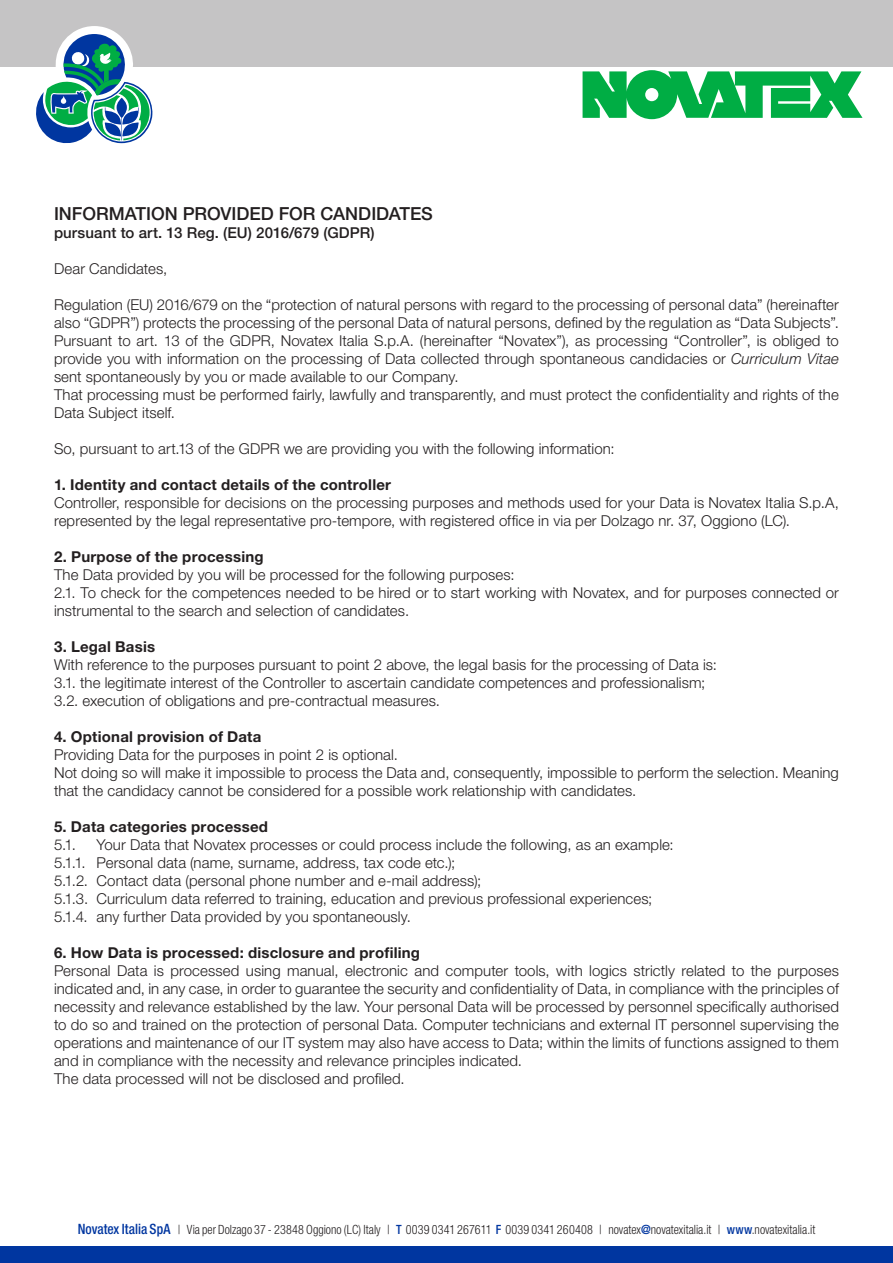
<style>
.page{position:relative;width:893px;height:1263px;background:#fff}
.page>*{position:absolute;margin:0;border:0;box-sizing:border-box;transform-origin:0 0}
.t1{font:500 18px "Helvetica Neue LT Std";color:#231f20}
.t2{font:300 15px/18px "Helvetica Neue LT Std";letter-spacing:.005em;color:#231f20}
.t3{font:700 15px "Helvetica Neue LT Std";letter-spacing:.015em;color:#231f20}
.t4{font:500 15px "Helvetica Neue LT Std";letter-spacing:.005em;color:#231f20}
.t5{font:300 condensed 12.75px "Helvetica Neue LT Std";letter-spacing:.005em;color:#231f20;scale:.95 1}
.s1{font-style:italic}
.s2{font-weight:500;font-size:14.25px;color:#0036a0}
.s3{font-weight:500;color:#0036a0}
</style>
<div class="page">
<div style="left:0;top:0;width:893px;height:66px;background:#c5c4c5"></div>
<svg style="left:26px;top:26px;width:135px;height:118px"></svg>
<div style="left:0;top:1247px;width:893px;height:16px;background:#0036a0"></div>
<svg style="left:583px;top:70px;width:279px;height:49px"></svg>
<p class="t1" style="left:54px;top:203px;width:380px">INFORMATION PROVIDED FOR CANDIDATES</p>
<p class="t4" style="left:54px;top:224px;width:322px">pursuant to art. 13 Reg. (EU) 2016/679 (GDPR)</p>
<p class="t2" style="left:54px;top:259px;width:115px">Dear Candidates,</p>
<p class="t2" style="left:54px;top:295px;width:786px;text-align:justify">Regulation (EU) 2016/679 on the “protection of natural persons with regard to the processing of personal data” (hereinafter also “GDPR”) protects the processing of the personal Data of natural persons, defined by the regulation as “Data Subjects”.<br>Pursuant to art. 13 of the GDPR, Novatex Italia S.p.A. (hereinafter “Novatex”), as processing “Controller”, is obliged to provide you with information on the processing of Data collected through spontaneous candidacies or <span class="s1">Curriculum Vitae </span>sent spontaneously by you or made available to our Company.</p>
<p class="t2" style="left:54px;top:385px;width:786px">That processing must be performed fairly, lawfully and transparently, and must protect the confidentiality and rights of the<br>Data Subject itself.</p>
<p class="t2" style="left:54px;top:439px;width:562px">So, pursuant to art.13 of the GDPR we are providing you with the following information:</p>
<p class="t3" style="left:54px;top:476px;width:339px">1. Identity and contact details of the controller</p>
<p class="t2" style="left:54px;top:493px;width:786px">Controller, responsible for decisions on the processing purposes and methods used for your Data is Novatex Italia S.p.A, represented by the legal representative pro-tempore, with registered office in via per Dolzago nr. 37, Oggiono (LC).</p>
<p class="t3" style="left:54px;top:548px;width:211px">2. Purpose of the processing</p>
<p class="t2" style="left:54px;top:565px;width:462px">The Data provided by you will be processed for the following purposes:</p>
<p class="t2" style="left:54px;top:583px;width:786px">2.1. To check for the competences needed to be hired or to start working with Novatex, and for purposes connected or instrumental to the search and selection of candidates.</p>
<p class="t3" style="left:54px;top:638px;width:103px">3. Legal Basis</p>
<p class="t2" style="left:54px;top:655px;width:664px">With reference to the purposes pursuant to point 2 above, the legal basis for the processing of Data is:</p>
<p class="t2" style="left:54px;top:673px;width:653px">3.1. the legitimate interest of the Controller to ascertain candidate competences and professionalism;</p>
<p class="t2" style="left:54px;top:691px;width:387px">3.2. execution of obligations and pre-contractual measures.</p>
<p class="t3" style="left:54px;top:728px;width:209px">4. Optional provision of Data</p>
<p class="t2" style="left:54px;top:745px;width:345px">Providing Data for the purposes in point 2 is optional.</p>
<p class="t2" style="left:54px;top:763px;width:786px">Not doing so will make it impossible to process the Data and, consequently, impossible to perform the selection. Meaning that the candidacy cannot be considered for a possible work relationship with candidates.</p>
<p class="t3" style="left:54px;top:818px;width:216px">5. Data categories processed</p>
<p class="t2" style="left:54px;top:835px;width:24px">5.1.</p>
<p class="t2" style="left:97px;top:835px;width:579px">Your Data that Novatex processes or could process include the following, as an example:</p>
<p class="t2" style="left:54px;top:853px;width:403px">5.1.1. Personal data (name, surname, address, tax code etc.);</p>
<p class="t2" style="left:54px;top:871px;width:429px">5.1.2. Contact data (personal phone number and e-mail address);</p>
<p class="t2" style="left:54px;top:889px;width:600px">5.1.3. Curriculum data referred to training, education and previous professional experiences;</p>
<p class="t2" style="left:54px;top:907px;width:359px">5.1.4. any further Data provided by you spontaneously.</p>
<p class="t3" style="left:54px;top:944px;width:368px">6. How Data is processed: disclosure and profiling</p>
<p class="t2" style="left:54px;top:961px;width:786px;text-align:justify">Personal Data is processed using manual, electronic and computer tools, with logics strictly related to the purposes indicated and, in any case, in order to guarantee the security and confidentiality of Data, in compliance with the principles of necessity and relevance established by the law. Your personal Data will be processed by personnel specifically authorised to do so and trained on the protection of personal Data. Computer technicians and external IT personnel supervising the operations and maintenance of our IT system may also have access to Data; within the limits of functions assigned to them and in compliance with the necessity and relevance principles indicated.</p>
<p class="t2" style="left:54px;top:1069px;width:352px">The data processed will not be disclosed and profiled.</p>
<p class="t5" style="left:78px;top:1222px;width:778px"><span class="s2">Novatex Italia SpA</span> | Via per Dolzago 37 - 23848 Oggiono (LC) Italy | <span class="s3">T</span> 0039 0341 267611 <span class="s3">F</span> 0039 0341 260408 | novatex<span class="s3">@</span>novatexitalia.it | <span class="s3">www</span>.novatexitalia.it</p>
</div>
